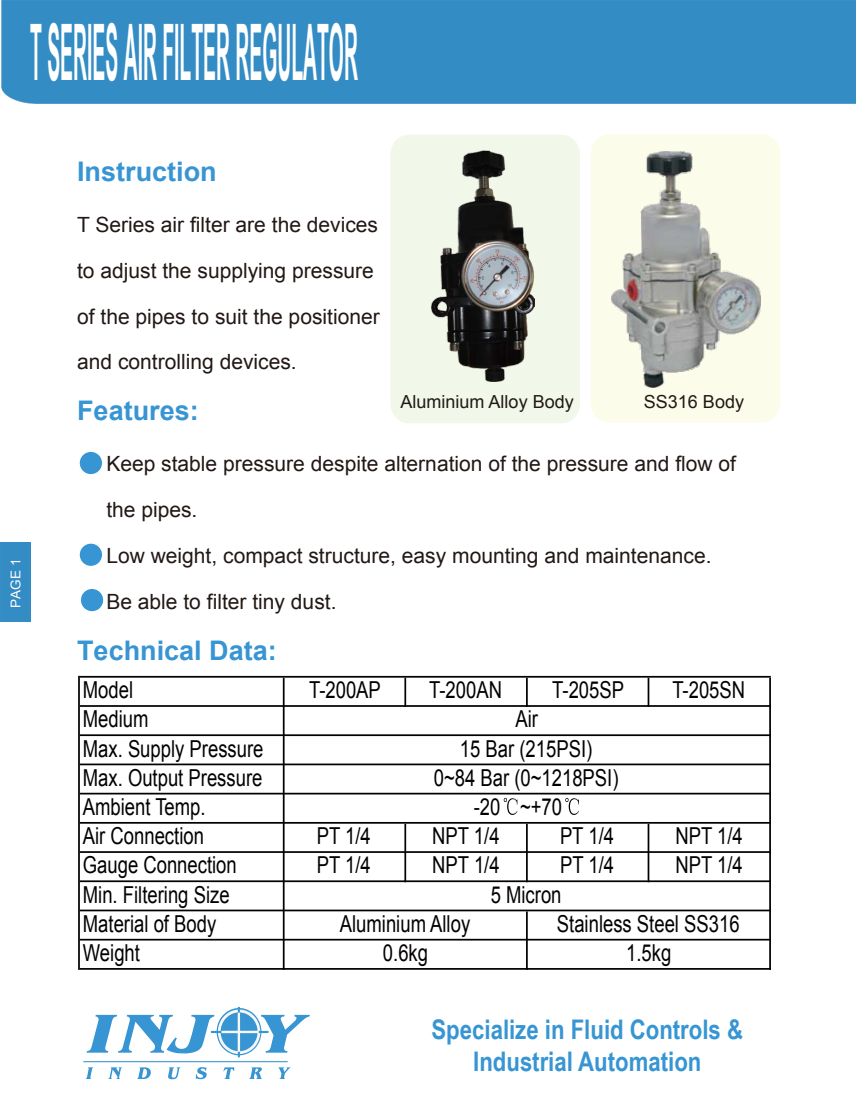
<style>
.page{position:relative;width:856px;height:1116px;background:#fff}
.page>*{position:absolute;margin:0;border:0;box-sizing:border-box;transform-origin:0 0}
.t1{font:700 78px "Arial Narrow";color:#fff;scale:.3 1}
.t2{font:700 27px/32.4px "Arial Narrow";color:#3795d3;text-align:center}
.t3{font:700 27px "Arial";color:#3795d3}
.t4{font:23.4px/29.2px "Arial";color:#040000;scale:.79 1}
.t5{font:21px/45.8px "Arial";color:#221815}
.t6{font:18px "Arial";color:#221815}
.t7{font:13.5px "Arial";color:#fff}
</style>
<div class="page">
<img style="left:78px;top:150px;width:693px;height:820px">
<div style="left:1px;top:0;width:854px;height:104px;background:#348cc4"></div>
<div style="left:0;top:542px;width:31px;height:80px;background:#348cc4"></div>
<div style="left:80px;top:452px;width:22px;height:22px;background:#3795d3;border-radius:50%"></div>
<div style="left:80px;top:544px;width:22px;height:22px;background:#3795d3;border-radius:50%"></div>
<div style="left:81px;top:589px;width:22px;height:22px;background:#3795d3;border-radius:50%"></div>
<svg style="left:503px;top:798px;width:14px;height:17px"></svg>
<svg style="left:565px;top:798px;width:13px;height:17px"></svg>
<hr style="left:404px;top:678px;width:2px;height:29px;background:#040000">
<hr style="left:525px;top:678px;width:2px;height:29px;background:#040000">
<hr style="left:647px;top:678px;width:2px;height:29px;background:#040000">
<hr style="left:525px;top:824px;width:2px;height:58px;background:#040000">
<hr style="left:78px;top:676px;width:2px;height:294px;background:#040000">
<hr style="left:283px;top:678px;width:1px;height:292px;background:#040000">
<hr style="left:404px;top:824px;width:2px;height:58px;background:#040000">
<hr style="left:525px;top:911px;width:2px;height:59px;background:#040000">
<hr style="left:647px;top:824px;width:2px;height:58px;background:#040000">
<hr style="left:768px;top:678px;width:2px;height:292px;background:#040000">
<hr style="left:80px;top:676px;width:690px;height:2px;background:#040000">
<hr style="left:80px;top:705px;width:690px;height:2px;background:#040000">
<hr style="left:80px;top:734px;width:690px;height:2px;background:#040000">
<hr style="left:80px;top:764px;width:690px;height:1px;background:#040000">
<hr style="left:80px;top:793px;width:690px;height:1px;background:#040000">
<hr style="left:80px;top:822px;width:690px;height:2px;background:#040000">
<hr style="left:80px;top:851px;width:690px;height:2px;background:#040000">
<hr style="left:80px;top:880px;width:690px;height:2px;background:#040000">
<hr style="left:80px;top:910px;width:690px;height:1px;background:#040000">
<hr style="left:80px;top:939px;width:690px;height:2px;background:#040000">
<hr style="left:80px;top:968px;width:690px;height:2px;background:#040000">
<div style="left:390px;top:135px;width:189px;height:288px;background:#f1f8ea"></div>
<div style="left:590px;top:134px;width:190px;height:289px;background:#fcfceb"></div>
<img style="left:431px;top:150px;width:102px;height:231px">
<img style="left:611px;top:152px;width:149px;height:235px">
<svg style="left:83px;top:1007px;width:227px;height:73px"></svg>
<h1 class="t1" style="left:30px;top:-7px;width:1093px">T SERIES AIR FILTER REGULATOR</h1>
<p class="t7" style="left:7px;top:608px;width:50px;rotate:-90deg">PAGE 1</p>
<p class="t3" style="left:77px;top:154px;width:141px">Instruction</p>
<p class="t5" style="left:77px;top:202px;width:304px">T Series air filter are the devices to adjust the supplying pressure of the pipes to suit the positioner and controlling devices.</p>
<p class="t3" style="left:77px;top:393px;width:123px">Features:</p>
<p class="t5" style="left:106px;top:441px;width:631px">Keep stable pressure despite alternation of the pressure and flow of the pipes.<br>Low weight, compact structure, easy mounting and maintenance.<br>Be able to filter tiny dust.</p>
<p class="t3" style="left:77px;top:632px;width:201px">Technical Data:</p>
<p class="t4" style="left:83px;top:676px;width:65px">Model</p>
<p class="t4" style="left:309px;top:676px;width:92px">T-200AP</p>
<p class="t4" style="left:429px;top:676px;width:94px">T-200AN</p>
<p class="t4" style="left:552px;top:676px;width:92px">T-205SP</p>
<p class="t4" style="left:672px;top:676px;width:94px">T-205SN</p>
<p class="t4" style="left:83px;top:705px;width:230px">Medium<br>Max. Supply Pressure<br>Max. Output Pressure<br>Ambient Temp.<br>Air Connection</p>
<p class="t6" style="left:400px;top:390px;width:175px">Aluminium Alloy Body</p>
<p class="t6" style="left:643px;top:390px;width:102px">SS316 Body</p>
<p class="t4" style="left:515px;top:705px;width:30px">Air</p>
<p class="t4" style="left:459px;top:734px;width:169px">15 Bar (215PSI)</p>
<p class="t4" style="left:433px;top:763px;width:235px">0~84 Bar (0~1218PSI)</p>
<p class="t4" style="left:473px;top:792px;width:113px">-20 ~+70</p>
<p class="t4" style="left:316px;top:822px;width:70px">PT 1/4</p>
<p class="t4" style="left:432px;top:822px;width:87px">NPT 1/4</p>
<p class="t4" style="left:559px;top:822px;width:70px">PT 1/4</p>
<p class="t4" style="left:675px;top:822px;width:87px">NPT 1/4</p>
<p class="t4" style="left:83px;top:851px;width:196px">Gauge Connection</p>
<p class="t4" style="left:316px;top:851px;width:70px">PT 1/4</p>
<p class="t4" style="left:432px;top:851px;width:87px">NPT 1/4</p>
<p class="t4" style="left:559px;top:851px;width:70px">PT 1/4</p>
<p class="t4" style="left:675px;top:851px;width:87px">NPT 1/4</p>
<p class="t4" style="left:83px;top:880px;width:187px">Min. Filtering Size<br>Material of Body<br>Weight</p>
<p class="t4" style="left:490px;top:880px;width:91px">5 Micron</p>
<p class="t4" style="left:340px;top:909px;width:166px">Aluminium Alloy</p>
<p class="t4" style="left:556px;top:909px;width:233px">Stainless Steel SS316</p>
<p class="t4" style="left:383px;top:938px;width:59px">0.6kg</p>
<p class="t4" style="left:626px;top:938px;width:59px">1.5kg</p>
<p class="t2" style="left:431px;top:1011px;width:313px">Specialize in Fluid Controls &amp;<br>Industrial Automation</p>
</div>
